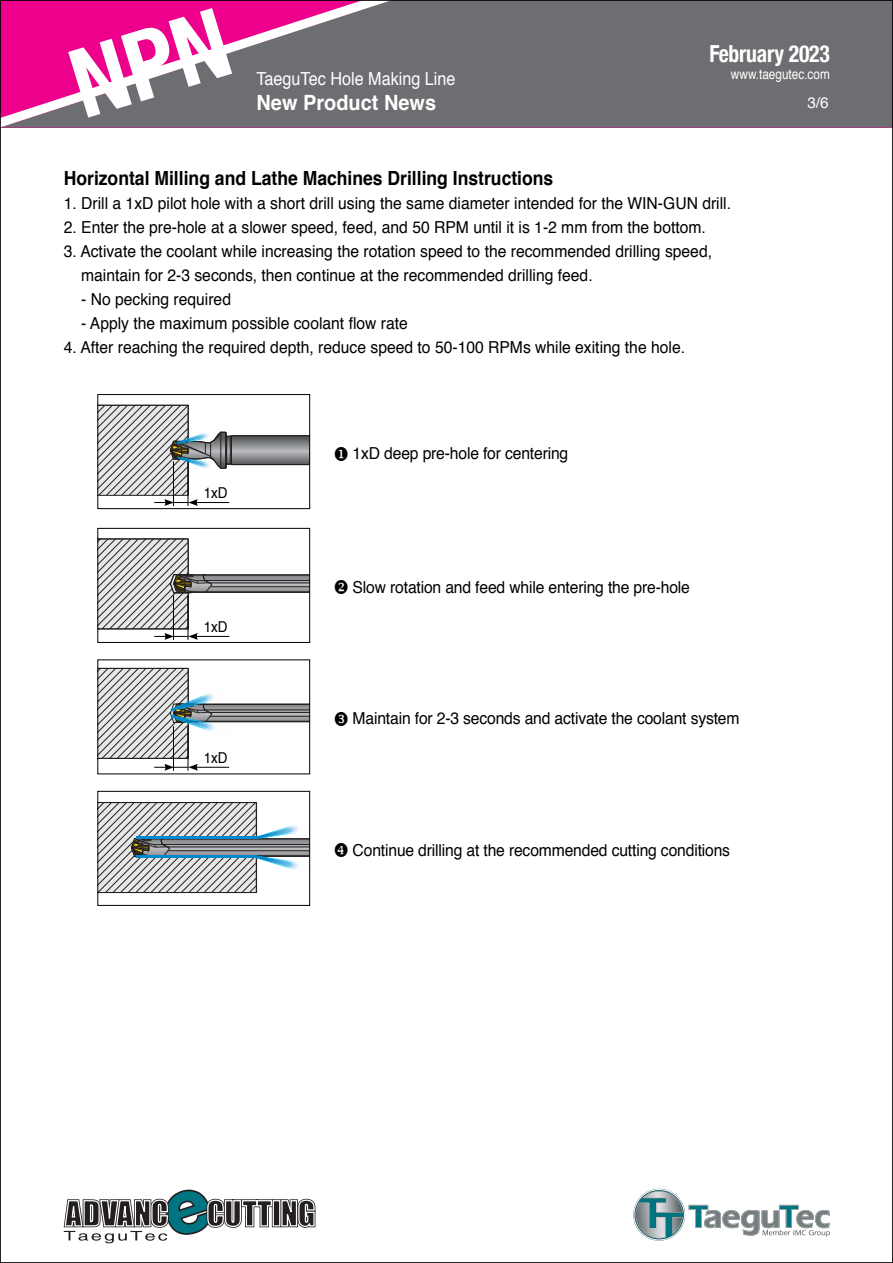
<style>
.page{position:relative;width:893px;height:1263px;background:#fff}
.page>*{position:absolute;margin:0;border:0;box-sizing:border-box;transform-origin:0 0}
.t1{font:700 condensed 23.55px "Helvetica Neue";letter-spacing:-.01em;color:#fff;scale:.92 1}
.t2{font:700 21px "Helvetica";color:#fff;scale:.95 1}
.t3{font:700 19.5px "Helvetica";color:#000;scale:.9 1}
.t4{font:18px "Helvetica";color:#fff;scale:.9 1}
.t5{font:16.5px/24px "Helvetica";color:#000;scale:.95 1}
.t6{font:15.3px "Helvetica";color:#fff}
.t7{font:15px "Helvetica";letter-spacing:-.01em;color:#000;scale:.9 1}
.t8{font:13.8px "Helvetica";color:#fff;scale:.85 1}
</style>
<div class="page">
<div style="left:423px;top:2px;width:468px;height:126px;background:#6d6e71"></div>
<svg style="left:2px;top:2px;width:421px;height:126px;background:#9b5481"></svg>
<svg style="left:63px;top:1189px;width:253px;height:55px"></svg>
<svg style="left:633px;top:1188px;width:197px;height:53px"></svg>
<div style="left:97px;top:394px;width:213px;height:115px;border:1px solid #000"></div>
<div style="left:97px;top:528px;width:213px;height:115px;border:1px solid #000"></div>
<svg style="left:99px;top:802px;width:209px;height:91px"></svg>
<div style="left:97px;top:791px;width:213px;height:115px;border:1px solid #000"></div>
<svg style="left:98px;top:405px;width:212px;height:101px"></svg>
<svg style="left:98px;top:538px;width:212px;height:102px"></svg>
<svg style="left:98px;top:668px;width:212px;height:103px"></svg>
<svg style="left:68px;top:8px;width:164px;height:110px;background:#c13c8c"></svg>
<p class="t4" style="left:256px;top:65px;width:223px">TaeguTec Hole Making Line</p>
<p class="t2" style="left:256px;top:86px;width:191px">New Product News</p>
<h1 class="t1" style="left:709px;top:34px;width:132px">February 2023</h1>
<p class="t8" style="left:731px;top:64px;width:118px">www.taegutec.com</p>
<p class="t6" style="left:807px;top:91px;width:23px">3/6</p>
<p class="t3" style="left:64px;top:162px;width:545px">Horizontal Milling and Lathe Machines Drilling Instructions</p>
<p class="t5" style="left:64px;top:191px;width:704px">1. Drill a 1xD pilot hole with a short drill using the same diameter intended for the WIN-GUN drill.</p>
<p class="t5" style="left:64px;top:215px;width:677px">2. Enter the pre-hole at a slower speed, feed, and 50 RPM until it is 1-2 mm from the bottom.</p>
<p class="t5" style="left:81px;top:239px;width:666px;text-indent:-17px">3. Activate the coolant while increasing the rotation speed to the recommended drilling speed, maintain for 2-3 seconds, then continue at the recommended drilling feed.</p>
<p class="t5" style="left:81px;top:287px;width:159px">- No pecking required</p>
<p class="t5" style="left:81px;top:311px;width:345px">- Apply the maximum possible coolant flow rate</p>
<p class="t5" style="left:64px;top:335px;width:655px">4. After reaching the required depth, reduce speed to 50-100 RPMs while exiting the hole.</p>
<p class="t7" style="left:204px;top:481px;width:28px">1xD</p>
<p class="t7" style="left:204px;top:615px;width:28px">1xD</p>
<p class="t7" style="left:204px;top:746px;width:28px">1xD</p>
<p class="t5" style="left:334px;top:442px;width:249px">◆ 1xD deep pre-hole for centering</p>
<p class="t5" style="left:334px;top:576px;width:377px">❖ Slow rotation and feed while entering the pre-hole</p>
<p class="t5" style="left:353px;top:707px;width:409px">Maintain for 2-3 seconds and activate the coolant system</p>
<p class="t5" style="left:353px;top:838px;width:399px">Continue drilling at the recommended cutting conditions</p>
</div>
